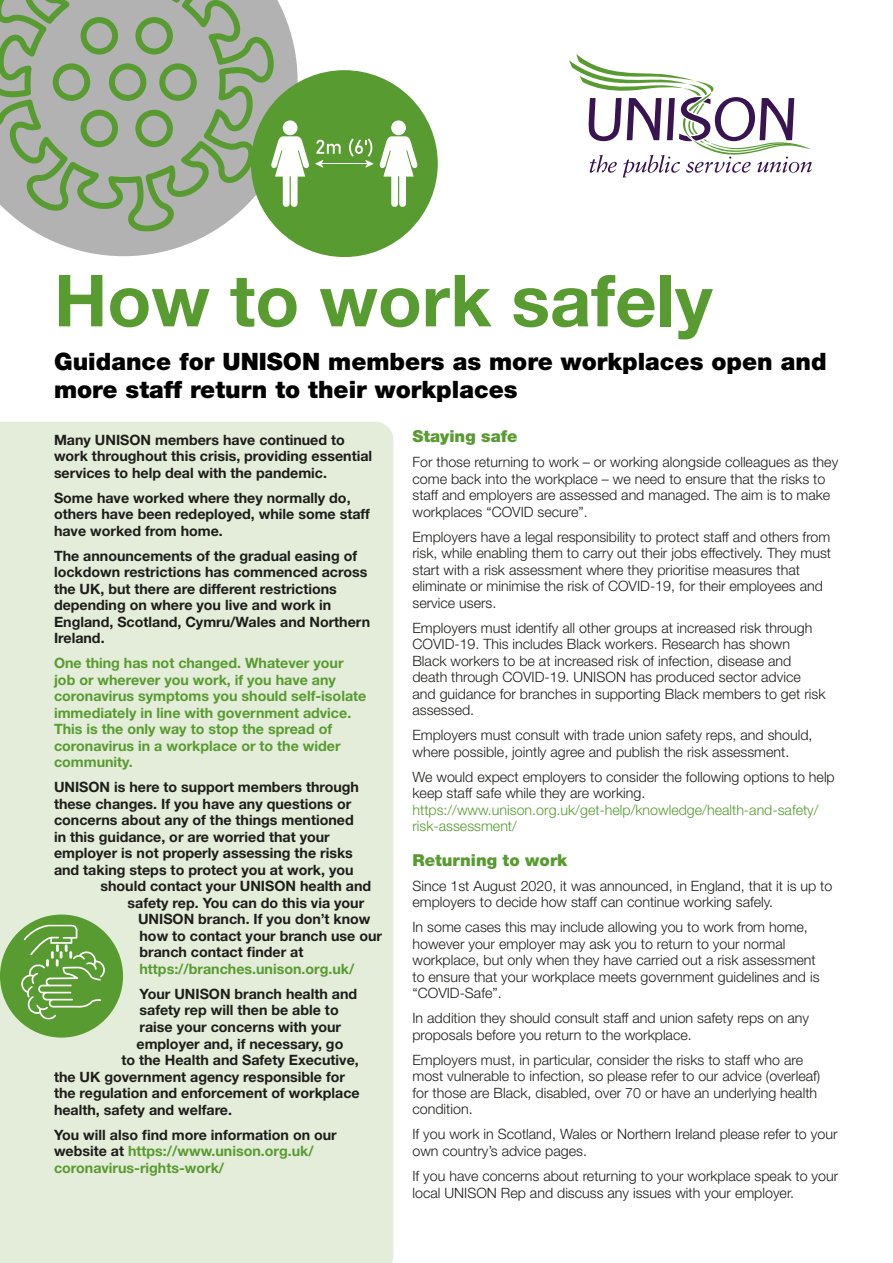
<style>
.page{position:relative;width:893px;height:1263px;background:#fff}
.page>*{position:absolute;margin:0;border:0;box-sizing:border-box;transform-origin:0 0}
.Body_copy{font:700 72px "Helvetica Neue";color:#589b31}
.Body_copy-2{font:900 24px/28.8px "Helvetica Neue";color:#000}
.sub{font:900 16.5px "Helvetica Neue";color:#589b31}
.body{font:300 14.25px/16.5px "Helvetica Neue";color:#1d1d1b}
.body-2{font:700 14.25px/16.5px "Helvetica Neue";color:#1d1d1b}
.body-3{font:700 14.25px/16.5px "Helvetica Neue";color:#589b31}
.s1{color:#589b31}
.s2{color:#1d1d1b}
</style>
<div class="page">
<div style="left:0;top:422px;width:393px;height:841px;background:#e4edd9"></div>
<svg style="left:569px;top:54px;width:243px;height:124px"></svg>
<svg style="left:35px;top:0;width:263px;height:256px;fill:#b2b2b2"></svg>
<svg style="left:0;top:0;width:274px;height:232px;background:#a2af9a"></svg>
<svg style="left:81px;top:17px;width:37px;height:38px"></svg>
<svg style="left:109px;top:63px;width:37px;height:38px"></svg>
<svg style="left:53px;top:63px;width:37px;height:38px"></svg>
<svg style="left:81px;top:110px;width:37px;height:37px"></svg>
<svg style="left:135px;top:110px;width:38px;height:37px"></svg>
<svg style="left:159px;top:63px;width:38px;height:38px"></svg>
<svg style="left:135px;top:17px;width:38px;height:38px"></svg>
<svg style="left:251px;top:70px;width:187px;height:187px"></svg>
<div style="left:0;top:914px;width:123px;height:123px;background:#589b31;border-radius:50%"></div>
<svg style="left:20px;top:924px;width:86px;height:95px"></svg>
<p class="Body_copy" style="left:54px;top:256px;width:660px">How to work safely</p>
<p class="Body_copy-2" style="left:54px;top:346px;width:774px">Guidance for UNISON members as more workplaces open and more staff return to their workplaces</p>
<p class="sub" style="left:412px;top:426px;width:107px">Staying safe</p>
<p class="body" style="left:412px;top:453px;width:427px">For those returning to work – or working alongside colleagues as they come back into the workplace – we need to ensure that the risks to staff and employers are assessed and managed. The aim is to make workplaces “COVID secure”.</p>
<p class="body" style="left:412px;top:528px;width:420px">Employers have a legal responsibility to protect staff and others from risk, while enabling them to carry out their jobs effectively. They must start with a risk assessment where they prioritise measures that eliminate or minimise the risk of COVID-19, for their employees and service users.</p>
<p class="body" style="left:412px;top:619px;width:415px">Employers must identify all other groups at increased risk through COVID-19. This includes Black workers. Research has shown Black workers to be at increased risk of infection, disease and death through COVID-19. UNISON has produced sector advice and guidance for branches in supporting Black members to get risk assessed.</p>
<p class="body" style="left:412px;top:727px;width:402px">Employers must consult with trade union safety reps, and should, where possible, jointly agree and publish the risk assessment.</p>
<p class="body" style="left:412px;top:768px;width:424px">We would expect employers to consider the following options to help keep staff safe while they are working. <span class="s1">https://www.unison.org.uk/get-help/knowledge/health-and-safety/ risk-assessment/</span></p>
<p class="sub" style="left:412px;top:850px;width:156px">Returning to work</p>
<p class="body" style="left:412px;top:877px;width:421px">Since 1st August 2020, it was announced, in England, that it is up to employers to decide how staff can continue working safely.</p>
<p class="body" style="left:412px;top:919px;width:409px">In some cases this may include allowing you to work from home, however your employer may ask you to return to your normal workplace, but only when they have carried out a risk assessment to ensure that your workplace meets government guidelines and is “COVID-Safe”.</p>
<p class="body" style="left:412px;top:1010px;width:398px">In addition they should consult staff and union safety reps on any proposals before you return to the workplace.</p>
<p class="body" style="left:412px;top:1051px;width:409px">Employers must, in particular, consider the risks to staff who are most vulnerable to infection, so please refer to our advice (overleaf) for those are Black, disabled, over 70 or have an underlying health condition.</p>
<p class="body" style="left:412px;top:1126px;width:427px">If you work in Scotland, Wales or Northern Ireland please refer to your own country’s advice pages.</p>
<p class="body" style="left:412px;top:1167px;width:427px">If you have concerns about returning to your workplace speak to your local UNISON Rep and discuss any issues with your employer.</p>
<p class="body-2" style="left:54px;top:431px;width:320px">Many UNISON members have continued to work throughout this crisis, providing essential services to help deal with the pandemic.</p>
<p class="body-2" style="left:54px;top:489px;width:317px">Some have worked where they normally do, others have been redeployed, while some staff have worked from home.</p>
<p class="body-2" style="left:54px;top:547px;width:318px">The announcements of the gradual easing of lockdown restrictions has commenced across the UK, but there are different restrictions depending on where you live and work in England, Scotland, Cymru/Wales and Northern Ireland.</p>
<p class="body-3" style="left:54px;top:655px;width:314px">One thing has not changed. Whatever your job or wherever you work, if you have any coronavirus symptoms you should self-isolate immediately in line with government advice.<br>This is the only way to stop the spread of coronavirus in a workplace or to the wider community.</p>
<p class="body-2" style="left:54px;top:779px;width:307px">UNISON is here to support members through</p>
<p class="body-2" style="left:54px;top:795px;width:299px">these changes. If you have any questions or</p>
<p class="body-2" style="left:54px;top:812px;width:301px">concerns about any of the things mentioned</p>
<p class="body-2" style="left:54px;top:828px;width:277px">in this guidance, or are worried that your</p>
<p class="body-2" style="left:54px;top:845px;width:300px">employer is not properly assessing the risks</p>
<p class="body-2" style="left:54px;top:861px;width:301px">and taking steps to protect you at work, you</p>
<p class="body-2" style="left:100px;top:878px;width:272px">should contact your UNISON health and</p>
<p class="body-2" style="left:128px;top:894px;width:238px">safety rep. You can do this via your</p>
<p class="body-2" style="left:138px;top:911px;width:234px">UNISON branch. If you don’t know</p>
<p class="body-2" style="left:140px;top:927px;width:244px">how to contact your branch use our</p>
<p class="body-2" style="left:140px;top:944px;width:165px">branch contact finder at</p>
<p class="body-3" style="left:140px;top:960px;width:216px">https://branches.unison.org.uk/</p>
<p class="body-2" style="left:140px;top:985px;width:219px">Your UNISON branch health and</p>
<p class="body-2" style="left:140px;top:1002px;width:201px">safety rep will then be able to</p>
<p class="body-2" style="left:140px;top:1018px;width:203px">raise your concerns with your</p>
<p class="body-2" style="left:136px;top:1035px;width:208px">employer and, if necessary, go</p>
<p class="body-2" style="left:122px;top:1051px;width:239px">to the Health and Safety Executive,</p>
<p class="body-2" style="left:54px;top:1068px;width:293px">the UK government agency responsible for</p>
<p class="body-2" style="left:54px;top:1084px;width:307px">the regulation and enforcement of workplace</p>
<p class="body-2" style="left:54px;top:1101px;width:180px">health, safety and welfare.</p>
<p class="body-3" style="left:54px;top:1126px;width:284px"><span class="s2">You will also find more information on our website at</span> https://www.unison.org.uk/ coronavirus-rights-work/</p>
</div>
